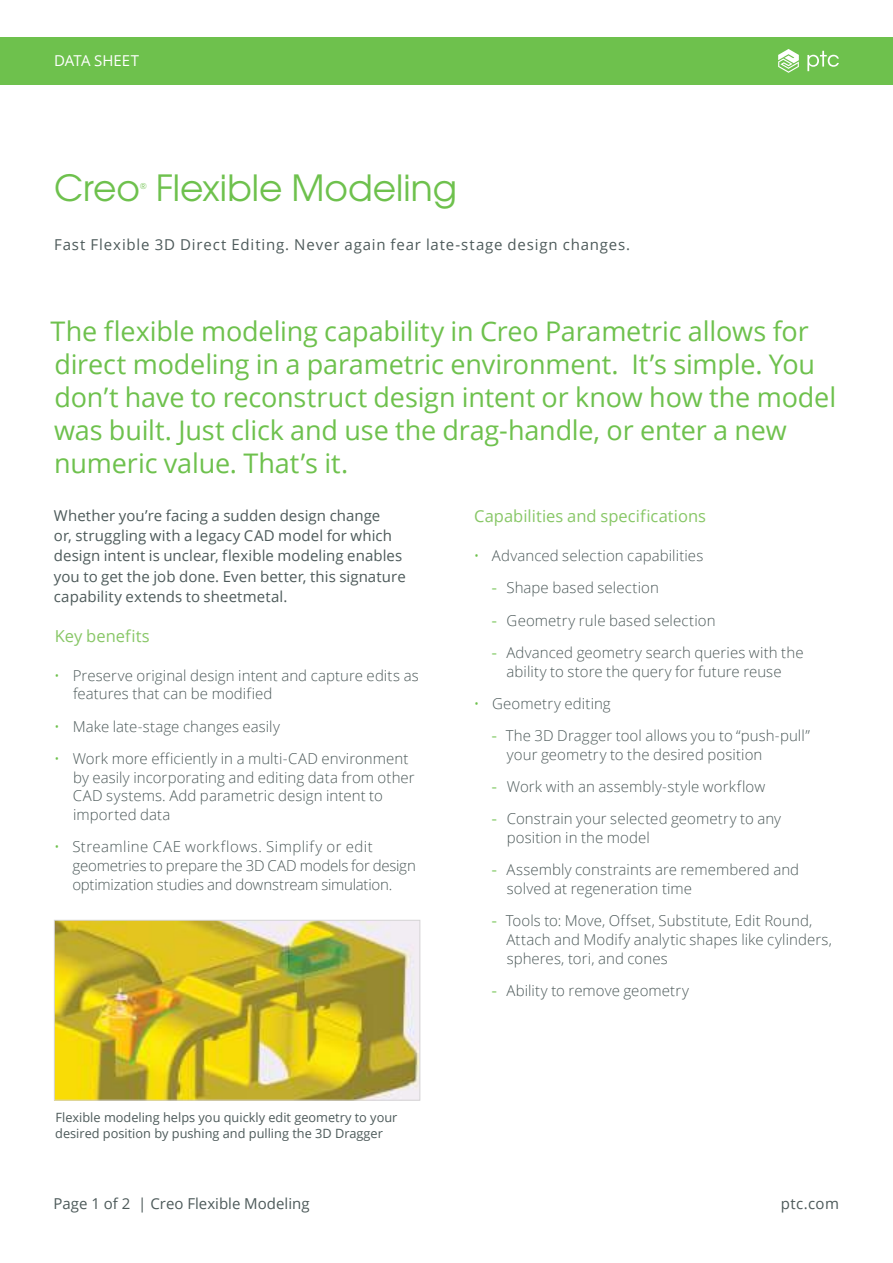
<style>
.page{position:relative;width:893px;height:1263px;background:#fff}
.page>*{position:absolute;margin:0;border:0;box-sizing:border-box;transform-origin:0 0}
.t1{font:36px "Te X Gyre Adventor";color:#6ec14d}
.t2{font:27px/33px "Open Sans";letter-spacing:-.005em;color:#6ec14d}
.t3{font:16.5px "Open Sans";letter-spacing:.005em;color:#88c767}
.t4{font:300 15px/18.8px "Open Sans";letter-spacing:.005em;color:#4d5a5a}
.t5{font:15px/20.2px "Open Sans";letter-spacing:.005em;color:#4d5a5a}
.t6{font:15px "Open Sans";letter-spacing:.055em;color:#4d5a5a}
.t7{font:15px "Open Sans";color:#fff}
.t8{font:12.75px/16.5px "Open Sans";color:#4d5a5a}
.t9{font:8.7px "Te X Gyre Adventor";color:#6ec14d}
.s1{color:#6ec14d}
.s2{font-family:"DIN Pro";font-weight:400;color:#6ec14d}
</style>
<div class="page">
<div style="left:0;top:37px;width:893px;height:48px;background:#6ec14d"></div>
<svg style="left:778px;top:49px;width:21px;height:24px"></svg>
<svg style="left:807px;top:51px;width:32px;height:20px"></svg>
<img style="left:56px;top:922px;width:362px;height:176px">
<div style="left:54px;top:920px;width:366px;height:180px;border:1px solid #d5d4d5"></div>
<p class="t7" style="left:54px;top:50px;width:87px">DATA SHEET</p>
<h1 class="t1" style="left:54px;top:159px;width:404px">Creo Flexible Modeling</h1>
<p class="t9" style="left:140px;top:179px;width:8px">®</p>
<p class="t6" style="left:54px;top:235px;width:577px">Fast Flexible 3D Direct Editing. Never again fear late-stage design changes.</p>
<p class="t2" style="left:51px;top:314px;width:787px">The flexible modeling capability in Creo Parametric allows for direct modeling in a parametric environment. It’s simple. You don’t have to reconstruct design intent or know how the model was built. Just click and use the drag-handle, or enter a new numeric value. That’s it.</p>
<p class="t5" style="left:54px;top:505px;width:353px">Whether you’re facing a sudden design change<br>or, struggling with a legacy CAD model for which design intent is unclear, flexible modeling enables you to get the job done. Even better, this signature capability extends to sheetmetal.</p>
<p class="t3" style="left:55px;top:624px;width:97px">Key benefits</p>
<p class="t4" style="left:73px;top:665px;width:347px;text-indent:-19px"><span class="s1">•</span> Preserve original design intent and capture edits as features that can be modified</p>
<p class="t4" style="left:54px;top:716px;width:227px"><span class="s1">•</span> Make late-stage changes easily</p>
<p class="t4" style="left:73px;top:749px;width:343px;text-indent:-19px"><span class="s1">•</span> Work more efficiently in a multi-CAD environment by easily incorporating and editing data from other CAD systems. Add parametric design intent to imported data</p>
<p class="t4" style="left:72px;top:837px;width:345px;text-indent:-18px"><span class="s1">•</span> Streamline CAE workflows. Simplify or edit geometries to prepare the 3D CAD models for design optimization studies and downstream simulation.</p>
<p class="t3" style="left:474px;top:505px;width:233px">Capabilities and specifications</p>
<p class="t4" style="left:474px;top:546px;width:231px"><span class="s1">•</span> Advanced selection capabilities</p>
<p class="t4" style="left:491px;top:578px;width:169px"><span class="s2">-</span> Shape based selection</p>
<p class="t4" style="left:491px;top:610px;width:226px"><span class="s2">-</span> Geometry rule based selection</p>
<p class="t4" style="left:491px;top:643px;width:314px;text-align:center"><span class="s2">-</span> Advanced geometry search queries with the ability to store the query for future reuse</p>
<p class="t4" style="left:474px;top:694px;width:139px"><span class="s1">•</span> Geometry editing</p>
<p class="t4" style="left:507px;top:726px;width:304px;text-indent:-16px"><span class="s2">-</span> The 3D Dragger tool allows you to “push-pull” your geometry to the desired position</p>
<p class="t4" style="left:491px;top:777px;width:276px"><span class="s2">-</span> Work with an assembly-style workflow</p>
<p class="t4" style="left:507px;top:809px;width:276px;text-indent:-16px"><span class="s2">-</span> Constrain your selected geometry to any position in the model</p>
<p class="t4" style="left:507px;top:860px;width:294px;text-indent:-15px"><span class="s2">-</span> Assembly constraints are remembered and solved at regeneration time</p>
<p class="t4" style="left:506px;top:911px;width:327px;text-indent:-15px"><span class="s2">-</span> Tools to: Move, Offset, Substitute, Edit Round,<br>Attach and Modify analytic shapes like cylinders, spheres, tori, and cones</p>
<p class="t4" style="left:491px;top:981px;width:199px"><span class="s2">-</span> Ability to remove geometry</p>
<p class="t8" style="left:55px;top:1109px;width:344px">Flexible modeling helps you quickly edit geometry to your desired position by pushing and pulling the 3D Dragger</p>
<p class="t5" style="left:53px;top:1193px;width:258px">Page 1 of 2 | Creo Flexible Modeling</p>
<p class="t5" style="left:781px;top:1193px;width:60px">ptc.com</p>
</div>
